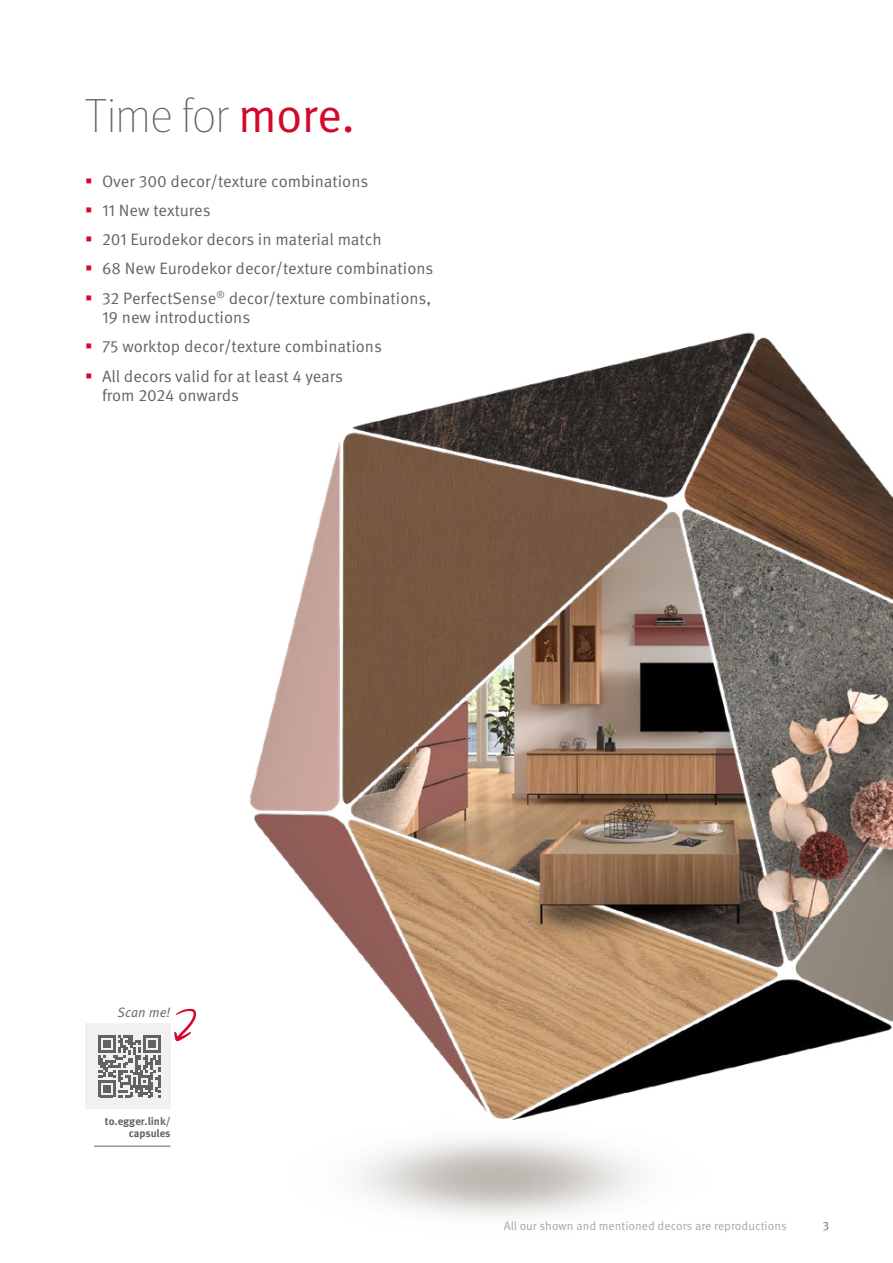
<style>
.page{position:relative;width:893px;height:1263px;background:#fff}
.page>*{position:absolute;margin:0;border:0;box-sizing:border-box;transform-origin:0 0}
.t1{font:100 48px "Meta Pro";letter-spacing:-.015em;color:#636362}
.t2{font:16.5px/29.2px "Meta Pro Norm";color:#636362}
.t3{font:italic 13.5px "Meta Pro";letter-spacing:-.005em;color:#636362}
.t4{font:12px "Meta Pro Norm";color:#a7a7a8}
.t5{font:12px "Meta Pro Norm";color:#636362}
.t6{font:700 10.8px/12px "Meta Pro";letter-spacing:-.005em;color:#636362;text-align:right}
.s1{font-family:"Meta Pro Norm";font-weight:400;color:#d4082c}
</style>
<div class="page">
<img style="left:250px;top:332px;width:643px;height:885px">
<div style="left:86px;top:1023px;width:85px;height:85px;background:#ececed"></div>
<svg style="left:98px;top:1035px;width:62px;height:62px"></svg>
<hr style="left:94px;top:1146px;width:77px;height:1px;background:#636362">
<svg style="left:174px;top:1008px;width:22px;height:33px"></svg>
<h1 class="t1" style="left:85px;top:82px;width:272px">Time for <span class="s1">more.</span></h1>
<p class="t2" style="left:102px;top:165px;width:333px">Over 300 decor/texture combinations<br>11 New textures<br>201 Eurodekor decors in material match<br>68 New Eurodekor decor/texture combinations 32 PerfectSense<sup>®</sup> decor/texture combinations,</p>
<p class="t2" style="left:102px;top:302px;width:281px">19 new introductions<br>75 worktop decor/texture combinations<br>All decors valid for at least 4 years</p>
<p class="t2" style="left:102px;top:380px;width:139px">from 2024 onwards</p>
<p class="t3" style="left:118px;top:1003px;width:54px">Scan me!</p>
<p class="t6" style="left:105px;top:1115px;width:67px">to.egger.link/ capsules</p>
<p class="t4" style="left:504px;top:1217px;width:284px">All our shown and mentioned decors are reproductions</p>
<p class="t5" style="left:823px;top:1216px;width:8px">3</p>
</div>
